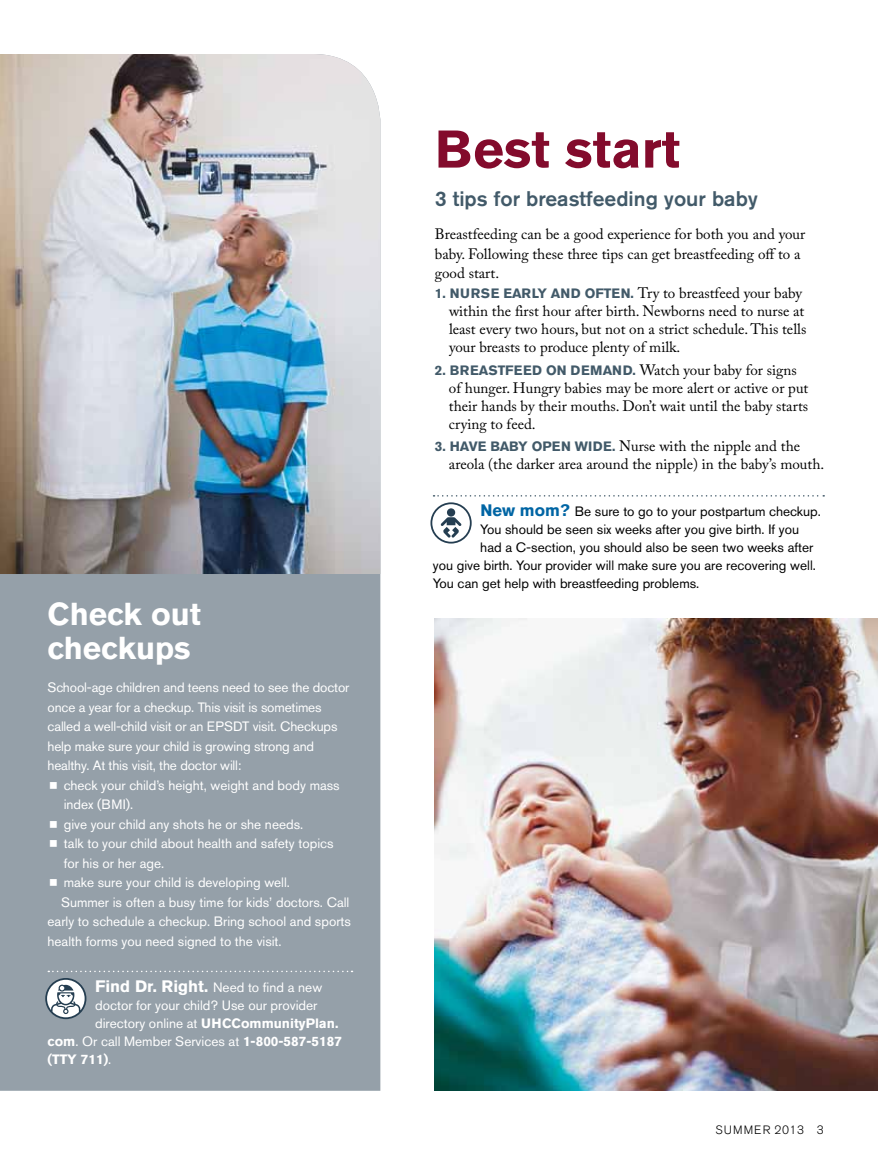
<style>
.page{position:relative;width:878px;height:1161px;background:#fff}
.page>*{position:absolute;margin:0;border:0;box-sizing:border-box;transform-origin:0 0}
.t1{font:700 52.5px "Akzidenz Grotesk BE";color:#830b2c}
.t2{font:700 31.5px/34.5px "Akzidenz Grotesk BE";color:#fff}
.t3{font:500 21px "Akzidenz Grotesk BE";color:#425a69}
.t4{font:15px/18px "Adobe Caslon Pro";color:#000}
.t5{font:13.5px "Akzidenz Grotesk BE";color:#fff}
.t6{font:13.5px "Akzidenz Grotesk BE";color:#000}
.t7{font:700 13.5px "Akzidenz Grotesk BE";color:#425a69}
.t8{font:700 13.5px "Akzidenz Grotesk BE";color:#fff}
.t9{font:300 12px "Akzidenz Grotesk BE";letter-spacing:.07em;color:#000}
.s1{font-weight:700;font-size:16.5px}
.s2{font-weight:700}
.s3{font-weight:400}
.s4{font-family:"Akzidenz Grotesk BE";font-weight:700;font-size:13.5px;color:#425a69}
.s5{font-weight:700;font-size:16.5px;color:#0065a4}
</style>
<div class="page">
<div style="left:0;top:574px;width:380px;height:517px;background:#95a0a9"></div>
<img style="left:0;top:54px;width:380px;height:520px">
<img style="left:434px;top:619px;width:444px;height:472px">
<svg style="left:48px;top:971px;width:304px;height:1px"></svg>
<svg style="left:45px;top:978px;width:41px;height:41px"></svg>
<svg style="left:430px;top:495px;width:394px;height:49px"></svg>
<svg style="left:50px;top:782px;width:7px;height:7px"></svg>
<svg style="left:50px;top:821px;width:7px;height:7px"></svg>
<svg style="left:50px;top:840px;width:7px;height:7px"></svg>
<svg style="left:50px;top:879px;width:7px;height:7px"></svg>
<p class="t2" style="left:48px;top:597px;width:155px">CHECK OUT<br>CHECKUPS</p>
<p class="t5" style="left:48px;top:680px;width:303px">School-age children and teens need to see the doctor</p>
<p class="t5" style="left:48px;top:699px;width:275px">once a year for a checkup. This visit is sometimes</p>
<p class="t5" style="left:48px;top:718px;width:291px">called a well-child visit or an EPSDT visit. Checkups</p>
<p class="t5" style="left:48px;top:738px;width:268px">help make sure your child is growing strong and</p>
<p class="t5" style="left:48px;top:757px;width:195px">healthy. At this visit, the doctor will:</p>
<p class="t5" style="left:64px;top:777px;width:277px">check your child’s height, weight and body mass</p>
<p class="t5" style="left:64px;top:796px;width:71px">index (BMI).</p>
<p class="t5" style="left:64px;top:816px;width:241px">give your child any shots he or she needs.</p>
<p class="t5" style="left:64px;top:836px;width:271px">talk to your child about health and safety topics</p>
<p class="t5" style="left:64px;top:855px;width:102px">for his or her age.</p>
<p class="t5" style="left:64px;top:875px;width:228px">make sure your child is developing well.</p>
<p class="t5" style="left:61px;top:894px;width:290px">Summer is often a busy time for kids’ doctors. Call</p>
<p class="t5" style="left:48px;top:913px;width:305px">early to schedule a checkup. Bring school and sports</p>
<p class="t5" style="left:48px;top:933px;width:236px">health forms you need signed to the visit.</p>
<p class="t5" style="left:95px;top:979px;width:228px"><span class="s1">FIND DR. RIGHT.</span> Need to find a new</p>
<p class="t5" style="left:95px;top:997px;width:224px">doctor for your child? Use our provider</p>
<p class="t5" style="left:95px;top:1015px;width:245px">directory online at <span class="s2">U HCCOMMUNITYPLAN.</span></p>
<p class="t5" style="left:48px;top:1033px;width:296px"><span class="s2">COM</span>. Or call Member Services at <span class="s2">1-800-587-5187</span></p>
<p class="t8" style="left:48px;top:1051px;width:65px">(TTY 711)<span class="s3">.</span></p>
<p class="t1" style="left:435px;top:119px;width:246px">BEST START</p>
<p class="t3" style="left:435px;top:186px;width:324px">3 tips for breastfeeding your baby</p>
<p class="t4" style="left:435px;top:224px;width:372px;line-height:19.5px">Breastfeeding can be a good experience for both you and your baby. Following these three tips can get breastfeeding off to a good start.</p>
<p class="t4" style="left:449px;top:284px;width:359px;text-indent:-14px"><span class="s4">1. N URS E EARLY AND OFTEN.</span> Try to breastfeed your baby within the first hour after birth. Newborns need to nurse at least every two hours, but not on a strict schedule. This tells your breasts to produce plenty of milk.</p>
<p class="t7" style="left:435px;top:362px;width:54px">2. BREASTF</p>
<p class="t4" style="left:449px;top:360px;width:361px;text-indent:65px"><span class="s4">EED ON DEMAND.</span> Watch your baby for signs of hunger. Hungry babies may be more alert or active or put their hands by their mouths. Don’t wait until the baby starts crying to feed.</p>
<p class="t4" style="left:449px;top:437px;width:377px;text-indent:-14px"><span class="s4">3. HAVE BABY OPEN WIDE.</span> Nurse with the nipple and the areola (the darker area around the nipple) in the baby’s mouth.</p>
<p class="t6" style="left:480px;top:503px;width:342px"><span class="s5">NEW MOM?</span> Be sure to go to your postpartum checkup.</p>
<p class="t6" style="left:480px;top:521px;width:320px">You should be seen six weeks after you give birth. If you</p>
<p class="t6" style="left:480px;top:539px;width:334px">had a C-section, you should also be seen two weeks after</p>
<p class="t6" style="left:433px;top:557px;width:384px">you give birth. Your provider will make sure you are recovering well.</p>
<p class="t6" style="left:433px;top:575px;width:268px">You can get help with breastfeeding problems.</p>
<p class="t9" style="left:715px;top:1123px;width:110px">SUMMER 2013 3</p>
</div>
